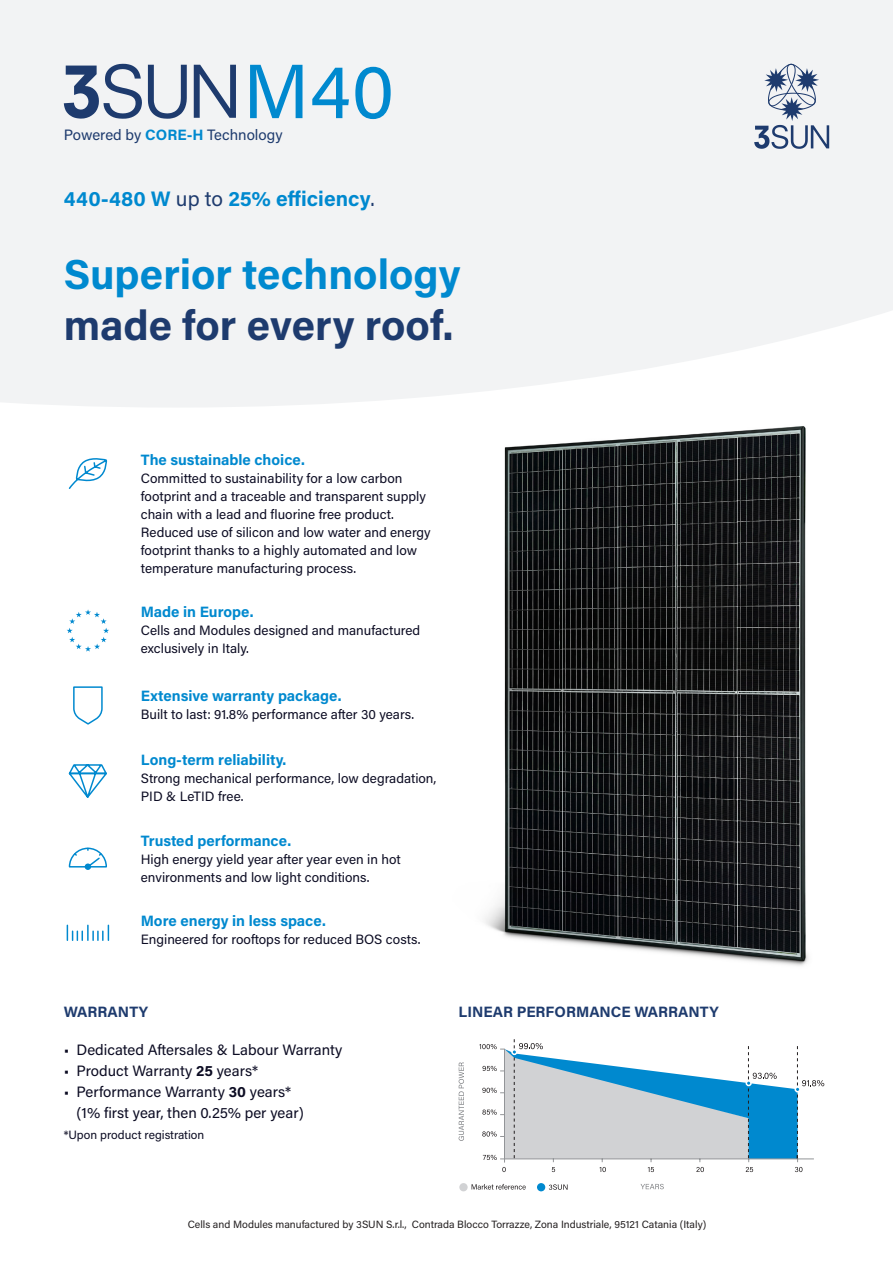
<style>
.page{position:relative;width:893px;height:1263px;background:#fff}
.page>*{position:absolute;margin:0;border:0;box-sizing:border-box;transform-origin:0 0}
.t1{font:700 42px "Acumin Pro";color:#0089cf}
.t2{font:700 42px "Acumin Pro";color:#1e3b6e}
.t3{font:700 21px "Acumin Pro";color:#0089cf}
.t4{font:700 15px "Acumin Pro";color:#0089cf}
.t5{font:15px/21px "Acumin Pro";color:#0c0c23}
.t6{font:700 15px "Acumin Pro";color:#1e3b6e}
.t7{font:15px "Acumin Pro";color:#1e3b6e}
.t8{font:13.5px/18px "Acumin Pro";color:#0c0c23}
.t9{font:12px "Acumin Pro";color:#0c0c23}
.t10{font:10.5px "Acumin Pro";color:#231f20}
.s1{font-weight:700;color:#0089cf}
.s2{font-weight:400;color:#1e3b6e}
.s3{font-weight:700}
</style>
<div class="page">
<img style="left:485px;top:426px;width:324px;height:540px">
<div style="left:0;top:0;width:893px;height:407px;background:#f2f3f4"></div>
<svg style="left:754px;top:64px;width:75px;height:85px"></svg>
<svg style="left:64px;top:64px;width:78px;height:55px"></svg>
<svg style="left:148px;top:65px;width:39px;height:54px"></svg>
<svg style="left:194px;top:65px;width:42px;height:53px"></svg>
<svg style="left:250px;top:65px;width:52px;height:53px"></svg>
<svg style="left:312px;top:68px;width:37px;height:50px"></svg>
<svg style="left:355px;top:67px;width:36px;height:52px"></svg>
<svg style="left:68px;top:458px;width:40px;height:31px"></svg>
<svg style="left:67px;top:609px;width:42px;height:43px"></svg>
<svg style="left:73px;top:686px;width:30px;height:39px"></svg>
<svg style="left:68px;top:764px;width:39px;height:34px"></svg>
<div style="left:85px;top:863px;width:6px;height:7px;border:2px solid #0089cf;border-radius:50%"></div>
<svg style="left:68px;top:847px;width:39px;height:22px"></svg>
<svg style="left:67px;top:925px;width:42px;height:15px"></svg>
<svg style="left:459px;top:1062px;width:5px;height:79px"></svg>
<svg style="left:640px;top:1184px;width:24px;height:5px"></svg>
<svg style="left:549px;top:1184px;width:19px;height:6px"></svg>
<div style="left:537px;top:1183px;width:8px;height:8px;background:#0089cf;border-radius:50%"></div>
<div style="left:459px;top:1183px;width:9px;height:8px;background:#d1d2d4;border-radius:50%"></div>
<svg style="left:479px;top:1039px;width:345px;height:133px"></svg>
<div style="left:794px;top:1086px;width:7px;height:6px;border:2px solid #fff;border-radius:50%"></div>
<svg style="left:472px;top:1184px;width:54px;height:5px"></svg>
<p class="t7" style="left:64px;top:124px;width:220px">Powered by <span class="s1">CORE-H</span> Technology</p>
<p class="t3" style="left:64px;top:184px;width:313px">440-480 W <span class="s2">up to</span> 25% efficiency<span class="s2">.</span></p>
<p class="t1" style="left:64px;top:245px;width:398px">Superior technology</p>
<p class="t2" style="left:64px;top:296px;width:391px">made for every roof.</p>
<p class="t4" style="left:141px;top:449px;width:165px">The sustainable choice.</p>
<p class="t8" style="left:141px;top:469px;width:291px">Committed to sustainability for a low carbon footprint and a traceable and transparent supply chain with a lead and fluorine free product.<br>Reduced use of silicon and low water and energy footprint thanks to a highly automated and low temperature manufacturing process.</p>
<p class="t4" style="left:141px;top:601px;width:114px">Made in Europe.</p>
<p class="t8" style="left:141px;top:621px;width:281px">Cells and Modules designed and manufactured exclusively in Italy.</p>
<p class="t4" style="left:141px;top:685px;width:202px">Extensive warranty package.</p>
<p class="t8" style="left:141px;top:705px;width:275px">Built to last: 91.8% performance after 30 years.</p>
<p class="t4" style="left:141px;top:750px;width:147px">Long-term reliability.</p>
<p class="t8" style="left:141px;top:769px;width:297px">Strong mechanical performance, low degradation,<br>PID &amp; LeTID free.</p>
<p class="t4" style="left:141px;top:830px;width:152px">Trusted performance.</p>
<p class="t8" style="left:141px;top:849px;width:262px">High energy yield year after year even in hot environments and low light conditions.</p>
<p class="t4" style="left:141px;top:910px;width:186px">More energy in less space.</p>
<p class="t8" style="left:141px;top:930px;width:281px">Engineered for rooftops for reduced BOS costs.</p>
<p class="t6" style="left:64px;top:1001px;width:86px">WARRANTY</p>
<p class="t6" style="left:459px;top:1001px;width:262px">LINEAR PERFORMANCE WARRANTY</p>
<p class="t5" style="left:64px;top:1039px;width:280px">• Dedicated Aftersales &amp; Labour Warranty</p>
<p class="t5" style="left:64px;top:1060px;width:196px">• Product Warranty <span class="s3">25</span> years*</p>
<p class="t5" style="left:77px;top:1081px;width:229px;text-indent:-13px">• Performance Warranty <span class="s3">30</span> years* (1% first year, then 0.25% per year)</p>
<p class="t9" style="left:64px;top:1127px;width:142px">*Upon product registration</p>
<p class="t10" style="left:188px;top:1217px;width:520px">Cells and Modules manufactured by 3SUN S.r.l., Contrada Blocco Torrazze, Zona Industriale, 95121 Catania (Italy)</p>
</div>
